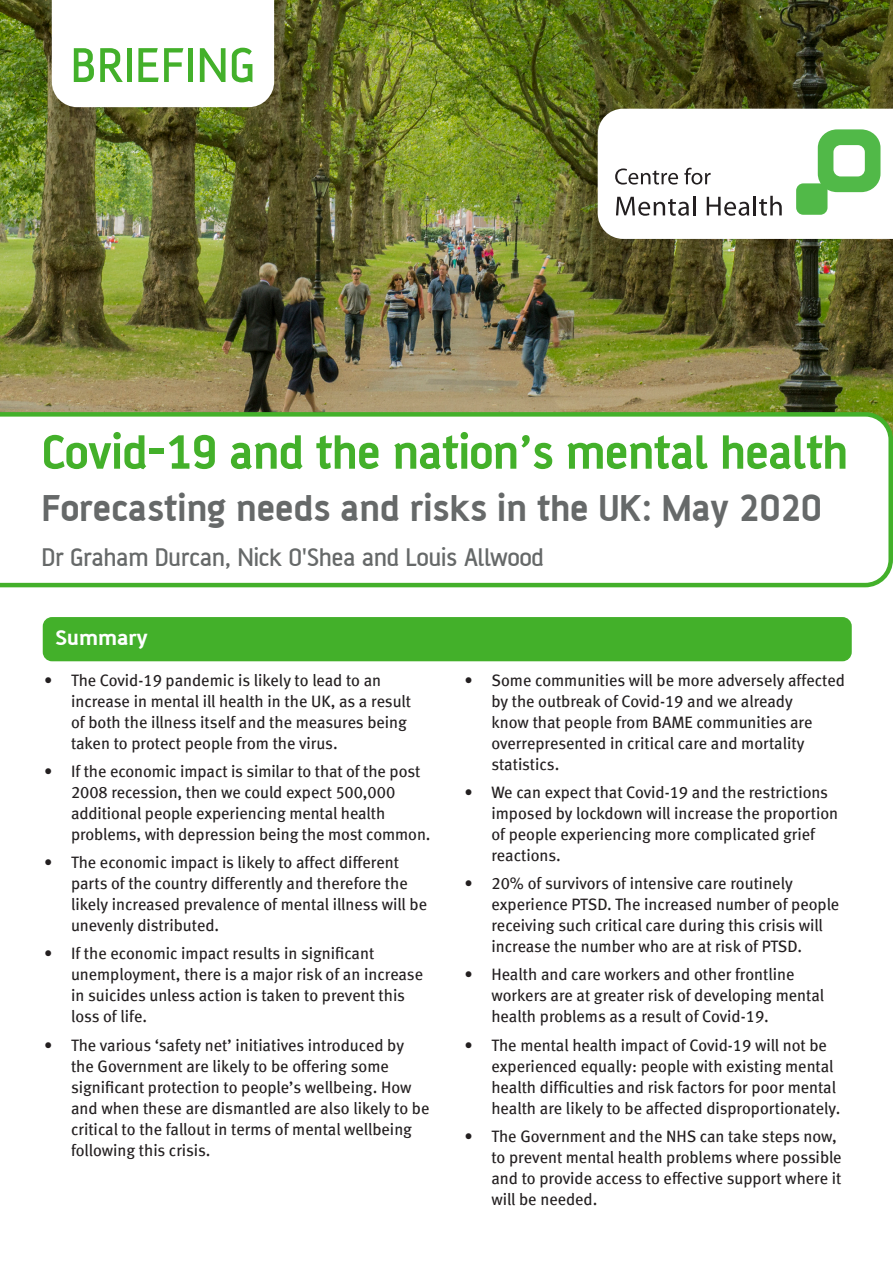
<style>
.page{position:relative;width:893px;height:1263px;background:#fff}
.page>*{position:absolute;margin:0;border:0;box-sizing:border-box;transform-origin:0 0}
.t1{font:500 52.5px "AF Battersea";letter-spacing:.03em;color:#43b02a}
.t2{font:700 51.75px "AF Battersea";letter-spacing:-.01em;color:#43b02a}
.t3{font:700 40.5px "AF Battersea";color:#666969}
.t4{font:500 27px "AF Battersea";color:#666969}
.a{font:700 22.5px "AF Battersea";color:#fff;scale:1.1 1}
.t5{font:16.5px/21px "Meta Book LF";color:#231f20}
</style>
<div class="page">
<img style="left:0;top:0;width:893px;height:412px">
<svg style="left:598px;top:109px;width:295px;height:130px"></svg>
<div style="left:43px;top:618px;width:808px;height:42px;background:#43b02a;border-radius:9px"></div>
<div style="left:43px;top:617px;width:809px;height:44px;border:2px solid #43b02a;border-radius:9px"></div>
<svg style="left:52px;top:0;width:222px;height:107px"></svg>
<svg style="left:0;top:412px;width:893px;height:175px"></svg>
<p class="t1" style="left:71px;top:39px;width:185px">BRIEFING</p>
<p class="t2" style="left:42px;top:425px;width:808px">Covid-19 and the nation’s mental health</p>
<p class="t3" style="left:42px;top:487px;width:782px">Forecasting needs and risks in the UK: May 2020</p>
<p class="t4" style="left:42px;top:544px;width:503px">Dr Graham Durcan, Nick O'Shea and Louis Allwood</p>
<p class="a" style="left:55px;top:626px;width:86px">Summary</p>
<p class="t5" style="left:71px;top:669px;width:342px;text-indent:-27px">• The Covid-19 pandemic is likely to lead to an increase in mental ill health in the UK, as a result of both the illness itself and the measures being taken to protect people from the virus.</p>
<p class="t5" style="left:71px;top:760px;width:361px;text-indent:-27px">• If the economic impact is similar to that of the post 2008 recession, then we could expect 500,000 additional people experiencing mental health problems, with depression being the most common.</p>
<p class="t5" style="left:71px;top:852px;width:358px;text-indent:-27px">• The economic impact is likely to affect different parts of the country differently and therefore the likely increased prevalence of mental illness will be unevenly distributed.</p>
<p class="t5" style="left:71px;top:943px;width:354px;text-indent:-27px">• If the economic impact results in significant unemployment, there is a major risk of an increase in suicides unless action is taken to prevent this loss of life.</p>
<p class="t5" style="left:71px;top:1034px;width:360px;text-indent:-27px">• The various ‘safety net’ initiatives introduced by the Government are likely to be offering some significant protection to people’s wellbeing. How and when these are dismantled are also likely to be critical to the fallout in terms of mental wellbeing following this crisis.</p>
<p class="t5" style="left:491px;top:669px;width:355px;text-indent:-27px">• Some communities will be more adversely affected by the outbreak of Covid-19 and we already<br>know that people from BAME communities are overrepresented in critical care and mortality statistics.</p>
<p class="t5" style="left:491px;top:781px;width:348px;text-indent:-27px">• We can expect that Covid-19 and the restrictions imposed by lockdown will increase the proportion of people experiencing more complicated grief reactions.</p>
<p class="t5" style="left:491px;top:873px;width:349px;text-indent:-27px">• 20% of survivors of intensive care routinely experience PTSD. The increased number of people receiving such critical care during this crisis will increase the number who are at risk of PTSD.</p>
<p class="t5" style="left:491px;top:964px;width:334px;text-indent:-27px">• Health and care workers and other frontline workers are at greater risk of developing mental health problems as a result of Covid-19.</p>
<p class="t5" style="left:491px;top:1034px;width:350px;text-indent:-27px">• The mental health impact of Covid-19 will not be experienced equally: people with existing mental health difficulties and risk factors for poor mental health are likely to be affected disproportionately.</p>
<p class="t5" style="left:491px;top:1125px;width:352px;text-indent:-27px">• The Government and the NHS can take steps now, to prevent mental health problems where possible and to provide access to effective support where it will be needed.</p>
</div>
